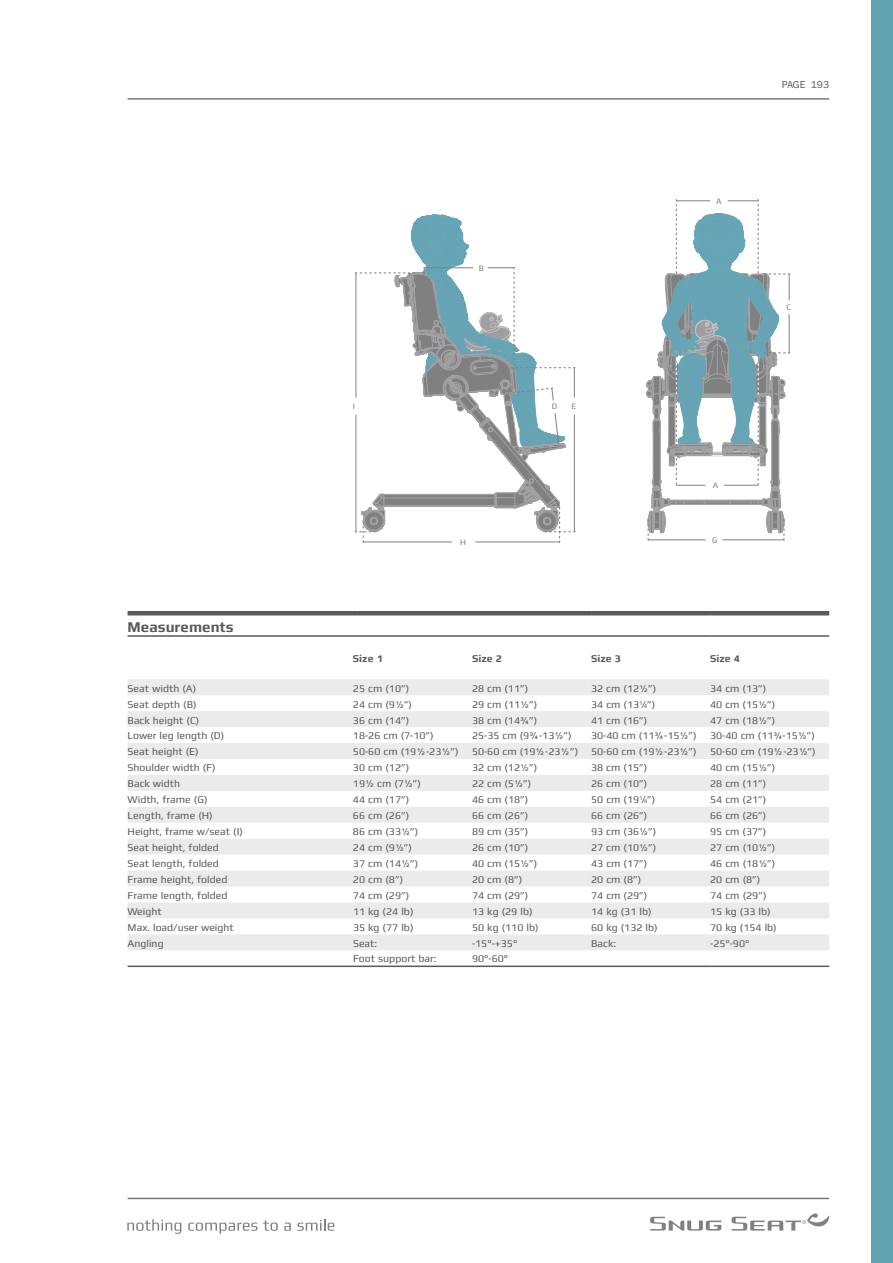
<style>
.page{position:relative;width:893px;height:1263px;background:#fff}
.page>*{position:absolute;margin:0;border:0;box-sizing:border-box;transform-origin:0 0}
.t1{font:700 15px "Mdd";color:#58595b}
.t2{font:10.5px "Mdd";color:#58595b}
.t3{font:700 10.5px "Mdd";color:#58595b}
.t4{font:10.5px "Franklin Gothic URW Boo";letter-spacing:-.015em;color:#58595b}
.t5{font:8.4px "Mdd";color:#808080}
.s1{font-size:6px}
</style>
<div class="page">
<hr style="left:128px;top:1198px;width:701px;height:1px;background:#77787b">
<hr style="left:128px;top:98px;width:701px;height:2px;background:#77787b">
<div style="left:872px;top:0;width:21px;height:1263px;background:#61a2b1"></div>
<svg style="left:127px;top:1219px;width:54px;height:15px"></svg>
<svg style="left:188px;top:1220px;width:90px;height:14px"></svg>
<svg style="left:284px;top:1222px;width:7px;height:9px"></svg>
<svg style="left:297px;top:1219px;width:37px;height:12px"></svg>
<svg style="left:650px;top:1217px;width:71px;height:13px"></svg>
<svg style="left:732px;top:1213px;width:97px;height:17px"></svg>
<svg style="left:647px;top:199px;width:143px;height:342px"></svg>
<svg style="left:354px;top:98px;width:223px;height:445px"></svg>
<svg style="left:128px;top:679px;width:701px;height:271px;fill:#ececed"></svg>
<hr style="left:128px;top:611px;width:225px;height:4px;background:#58595b">
<hr style="left:353px;top:611px;width:119px;height:4px;background:#58595b">
<hr style="left:472px;top:611px;width:119px;height:4px;background:#58595b">
<hr style="left:591px;top:611px;width:119px;height:4px;background:#58595b">
<hr style="left:710px;top:611px;width:119px;height:4px;background:#58595b">
<hr style="left:128px;top:635px;width:225px;height:2px;background:#58595b">
<hr style="left:353px;top:635px;width:119px;height:2px;background:#58595b">
<hr style="left:472px;top:635px;width:119px;height:2px;background:#58595b">
<hr style="left:591px;top:635px;width:119px;height:2px;background:#58595b">
<hr style="left:710px;top:635px;width:119px;height:2px;background:#58595b">
<hr style="left:128px;top:965px;width:225px;height:2px;background:#58595b">
<hr style="left:353px;top:965px;width:119px;height:2px;background:#58595b">
<hr style="left:472px;top:965px;width:119px;height:2px;background:#58595b">
<hr style="left:591px;top:965px;width:119px;height:2px;background:#58595b">
<hr style="left:710px;top:965px;width:119px;height:2px;background:#58595b">
<h1 class="t1" style="left:128px;top:619px;width:108px">Measurements</h1>
<p class="t5" style="left:479px;top:263px;width:7px">B</p>
<p class="t5" style="left:353px;top:402px;width:4px">I</p>
<p class="t5" style="left:552px;top:402px;width:7px">D</p>
<p class="t5" style="left:571px;top:402px;width:6px">E</p>
<p class="t5" style="left:460px;top:538px;width:7px">H</p>
<p class="t5" style="left:716px;top:197px;width:7px">A</p>
<p class="t4" style="left:782px;top:78px;width:49px">Page 193</p>
<p class="t5" style="left:786px;top:303px;width:6px">C</p>
<p class="t5" style="left:713px;top:481px;width:7px">A</p>
<p class="t5" style="left:712px;top:536px;width:7px">G</p>
<p class="t3" style="left:353px;top:653px;width:31px">Size 1</p>
<p class="t3" style="left:472px;top:653px;width:31px">Size 2</p>
<p class="t3" style="left:591px;top:653px;width:31px">Size 3</p>
<p class="t3" style="left:710px;top:653px;width:31px">Size 4</p>
<p class="t2" style="left:128px;top:683px;width:70px">Seat width (A)</p>
<p class="t2" style="left:353px;top:683px;width:58px">25 cm (10”)</p>
<p class="t2" style="left:472px;top:683px;width:58px">28 cm (11”)</p>
<p class="t2" style="left:591px;top:683px;width:67px">32 cm (12½”)</p>
<p class="t2" style="left:710px;top:683px;width:58px">34 cm (13”)</p>
<p class="t2" style="left:128px;top:698px;width:71px">Seat depth (B)</p>
<p class="t2" style="left:353px;top:698px;width:61px">24 cm (9½”)</p>
<p class="t2" style="left:472px;top:698px;width:67px">29 cm (11½”)</p>
<p class="t2" style="left:591px;top:698px;width:66px">34 cm (13<sup>1</sup>/<span class="s1">4</span>”)</p>
<p class="t2" style="left:710px;top:698px;width:67px">40 cm (15½”)</p>
<p class="t2" style="left:128px;top:714px;width:73px">Back height (C)</p>
<p class="t2" style="left:353px;top:714px;width:58px">36 cm (14”)</p>
<p class="t2" style="left:472px;top:714px;width:67px">38 cm (14¾”)</p>
<p class="t2" style="left:591px;top:714px;width:58px">41 cm (16”)</p>
<p class="t2" style="left:710px;top:714px;width:67px">47 cm (18½”)</p>
<p class="t2" style="left:128px;top:730px;width:98px">Lower leg length (D)</p>
<p class="t2" style="left:353px;top:730px;width:82px">18-26 cm (7-10”)</p>
<p class="t2" style="left:472px;top:730px;width:101px">25-35 cm (9¾-13½”)</p>
<p class="t2" style="left:591px;top:730px;width:107px">30-40 cm (11¾-15½”)</p>
<p class="t2" style="left:710px;top:730px;width:106px">30-40 cm (11¾-15½”)</p>
<p class="t2" style="left:128px;top:746px;width:73px">Seat height (E)</p>
<p class="t2" style="left:353px;top:746px;width:107px">50-60 cm (19½-23½”)</p>
<p class="t2" style="left:472px;top:746px;width:226px">50-60 cm (19½-23½”) 50-60 cm (19½-23½”)</p>
<p class="t2" style="left:710px;top:746px;width:107px">50-60 cm (19½-23½”)</p>
<p class="t2" style="left:128px;top:762px;width:90px">Shoulder width (F)</p>
<p class="t2" style="left:353px;top:762px;width:58px">30 cm (12”)</p>
<p class="t2" style="left:472px;top:762px;width:67px">32 cm (12½”)</p>
<p class="t2" style="left:591px;top:762px;width:58px">38 cm (15”)</p>
<p class="t2" style="left:710px;top:762px;width:67px">40 cm (15½”)</p>
<p class="t2" style="left:128px;top:778px;width:54px">Back width</p>
<p class="t2" style="left:353px;top:778px;width:70px">19½ cm (7½”)</p>
<p class="t2" style="left:472px;top:778px;width:61px">22 cm (5½”)</p>
<p class="t2" style="left:591px;top:778px;width:58px">26 cm (10”)</p>
<p class="t2" style="left:710px;top:778px;width:58px">28 cm (11”)</p>
<p class="t2" style="left:128px;top:794px;width:81px">Width, frame (G)</p>
<p class="t2" style="left:353px;top:794px;width:58px">44 cm (17”)</p>
<p class="t2" style="left:472px;top:794px;width:58px">46 cm (18”)</p>
<p class="t2" style="left:591px;top:794px;width:66px">50 cm (19<sup>1</sup>/<span class="s1">4</span>”)</p>
<p class="t2" style="left:710px;top:794px;width:58px">54 cm (21”)</p>
<p class="t2" style="left:128px;top:810px;width:87px">Length, frame (H)</p>
<p class="t2" style="left:353px;top:810px;width:58px">66 cm (26”)</p>
<p class="t2" style="left:472px;top:810px;width:58px">66 cm (26”)</p>
<p class="t2" style="left:591px;top:810px;width:58px">66 cm (26”)</p>
<p class="t2" style="left:710px;top:810px;width:58px">66 cm (26”)</p>
<p class="t2" style="left:128px;top:826px;width:117px">Height, frame w/seat (I)</p>
<p class="t2" style="left:353px;top:826px;width:67px">86 cm (33½”)</p>
<p class="t2" style="left:472px;top:826px;width:58px">89 cm (35”)</p>
<p class="t2" style="left:591px;top:826px;width:67px">93 cm (36½”)</p>
<p class="t2" style="left:710px;top:826px;width:58px">95 cm (37”)</p>
<p class="t2" style="left:128px;top:842px;width:93px">Seat height, folded</p>
<p class="t2" style="left:353px;top:842px;width:61px">24 cm (9½”)</p>
<p class="t2" style="left:472px;top:842px;width:58px">26 cm (10”)</p>
<p class="t2" style="left:591px;top:842px;width:67px">27 cm (10½”)</p>
<p class="t2" style="left:710px;top:842px;width:67px">27 cm (10½”)</p>
<p class="t2" style="left:128px;top:858px;width:93px">Seat length, folded</p>
<p class="t2" style="left:353px;top:858px;width:67px">37 cm (14½”)</p>
<p class="t2" style="left:472px;top:858px;width:67px">40 cm (15½”)</p>
<p class="t2" style="left:591px;top:858px;width:58px">43 cm (17”)</p>
<p class="t2" style="left:710px;top:858px;width:67px">46 cm (18½”)</p>
<p class="t2" style="left:128px;top:874px;width:101px">Frame height, folded</p>
<p class="t2" style="left:353px;top:874px;width:52px">20 cm (8”)</p>
<p class="t2" style="left:472px;top:874px;width:52px">20 cm (8”)</p>
<p class="t2" style="left:591px;top:874px;width:52px">20 cm (8”)</p>
<p class="t2" style="left:710px;top:874px;width:52px">20 cm (8”)</p>
<p class="t2" style="left:128px;top:890px;width:101px">Frame length, folded</p>
<p class="t2" style="left:353px;top:890px;width:58px">74 cm (29”)</p>
<p class="t2" style="left:472px;top:890px;width:58px">74 cm (29”)</p>
<p class="t2" style="left:591px;top:890px;width:58px">74 cm (29”)</p>
<p class="t2" style="left:710px;top:890px;width:58px">74 cm (29”)</p>
<p class="t2" style="left:128px;top:906px;width:36px">Weight</p>
<p class="t2" style="left:353px;top:906px;width:62px">11 kg (24 lb)</p>
<p class="t2" style="left:472px;top:906px;width:62px">13 kg (29 lb)</p>
<p class="t2" style="left:591px;top:906px;width:62px">14 kg (31 lb)</p>
<p class="t2" style="left:710px;top:906px;width:62px">15 kg (33 lb)</p>
<p class="t2" style="left:128px;top:922px;width:108px">Max. load/user weight</p>
<p class="t2" style="left:353px;top:922px;width:62px">35 kg (77 lb)</p>
<p class="t2" style="left:472px;top:922px;width:68px">50 kg (110 lb)</p>
<p class="t2" style="left:591px;top:922px;width:68px">60 kg (132 lb)</p>
<p class="t2" style="left:710px;top:922px;width:68px">70 kg (154 lb)</p>
<p class="t2" style="left:128px;top:938px;width:37px">Angling</p>
<p class="t2" style="left:353px;top:938px;width:26px">Seat:</p>
<p class="t2" style="left:472px;top:938px;width:47px">-15°-+35°</p>
<p class="t2" style="left:591px;top:938px;width:27px">Back:</p>
<p class="t2" style="left:710px;top:938px;width:41px">-25°-90°</p>
<p class="t2" style="left:353px;top:953px;width:85px">Foot support bar:</p>
<p class="t2" style="left:472px;top:953px;width:38px">90°-60°</p>
</div>
